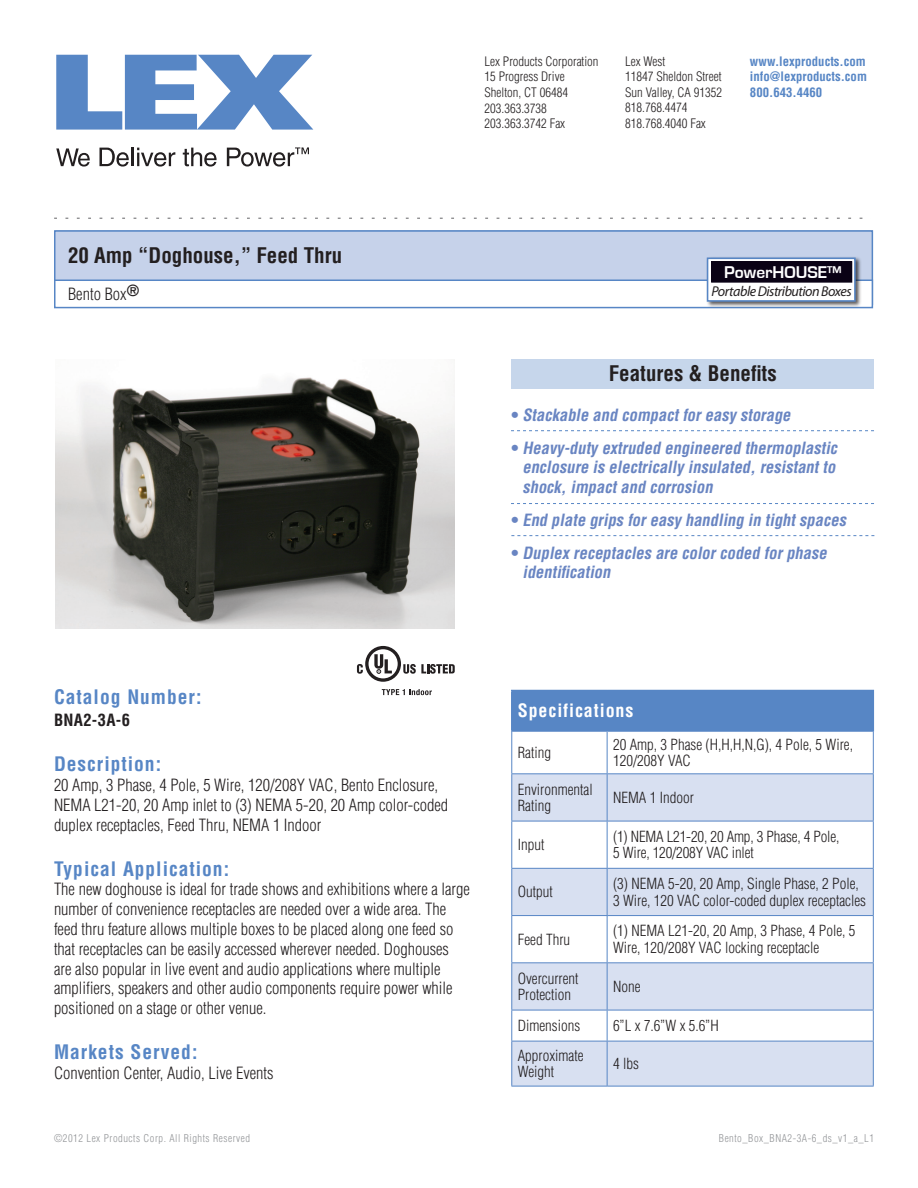
<style>
.page{position:relative;width:918px;height:1188px;background:#fff}
.page>*{position:absolute;margin:0;border:0;box-sizing:border-box;transform-origin:0 0}
.t1{font:700 condensed 21px "Helvetica LT Std";color:#231f20}
.t2{font:700 condensed 19.5px "Helvetica LT Std";letter-spacing:.05em;color:#5786c5}
.t3{font:700 condensed 18px "Helvetica LT Std";letter-spacing:.05em;color:#fff}
.t4{font:700 17.55px "Eurostile";color:#fff}
.t5{font:300 condensed 16.5px/19.8px "Helvetica LT Std";color:#231f20}
.t6{font:italic 700 condensed 16.5px/19.5px "Helvetica LT Std";color:#6985c2;text-align:justify}
.t7{font:700 condensed 16.5px "Helvetica LT Std";letter-spacing:.02em;color:#231f20}
.t8{font:300 condensed 15px/16.5px "Helvetica LT Std";color:#231f20}
.t9{font:italic 14.25px "Myriad Pro";letter-spacing:-.035em;color:#231f20}
.t10{font:300 condensed 12.75px/15.6px "Helvetica LT Std";color:#231f20}
.t11{font:700 condensed 12.75px/15.6px "Helvetica LT Std";color:#5786c5;text-align:justify}
.t12{font:300 condensed 10.5px "Helvetica LT Std";letter-spacing:.05em;color:#939598}
.s1{font-style:normal}
</style>
<div class="page">
<svg style="left:56px;top:148px;width:34px;height:19px"></svg>
<svg style="left:99px;top:148px;width:30px;height:19px"></svg>
<hr style="left:131px;top:148px;width:3px;height:18px;background:#231f20">
<svg style="left:137px;top:148px;width:38px;height:19px"></svg>
<svg style="left:183px;top:148px;width:34px;height:19px"></svg>
<svg style="left:227px;top:147px;width:82px;height:20px"></svg>
<svg style="left:56px;top:55px;width:257px;height:75px"></svg>
<svg style="left:54px;top:218px;width:809px;height:1px"></svg>
<div style="left:54px;top:230px;width:819px;height:75px;background:#c6d2ea;border:2px solid #5786c5"></div>
<div style="left:55px;top:280px;width:817px;height:28px;background:#fff"></div>
<div style="left:54px;top:280px;width:819px;height:28px;border:2px solid #5786c5"></div>
<img style="left:704px;top:257px;width:159px;height:52px">
<div style="left:708px;top:258px;width:147px;height:43px;background:#fff"></div>
<div style="left:707px;top:258px;width:149px;height:44px;border:2px solid #5786c5"></div>
<div style="left:712px;top:262px;width:140px;height:20px;background:#0a0215"></div>
<div style="left:711px;top:261px;width:141px;height:22px;border:1px solid #0a0215"></div>
<div style="left:512px;top:691px;width:361px;height:40px;background:#5786c5"></div>
<svg style="left:512px;top:774px;width:361px;height:312px;fill:#d8e0f1"></svg>
<svg style="left:512px;top:916px;width:361px;height:46px"></svg>
<hr style="left:511px;top:690px;width:96px;height:1px;background:#5786c5">
<hr style="left:511px;top:691px;width:2px;height:39px;background:#5786c5">
<hr style="left:607px;top:690px;width:267px;height:1px;background:#5786c5">
<hr style="left:873px;top:691px;width:1px;height:39px;background:#5786c5">
<hr style="left:511px;top:730px;width:96px;height:2px;background:#5786c5">
<hr style="left:607px;top:730px;width:267px;height:2px;background:#5786c5">
<hr style="left:511px;top:732px;width:1px;height:41px;background:#5786c5">
<hr style="left:607px;top:732px;width:1px;height:41px;background:#5786c5">
<hr style="left:873px;top:732px;width:1px;height:41px;background:#5786c5">
<hr style="left:511px;top:773px;width:96px;height:1px;background:#5786c5">
<hr style="left:511px;top:774px;width:1px;height:47px;background:#5786c5">
<hr style="left:607px;top:773px;width:267px;height:1px;background:#5786c5">
<hr style="left:607px;top:774px;width:1px;height:47px;background:#5786c5">
<hr style="left:873px;top:774px;width:1px;height:47px;background:#5786c5">
<hr style="left:511px;top:821px;width:96px;height:1px;background:#5786c5">
<hr style="left:511px;top:821px;width:1px;height:47px;background:#5786c5">
<hr style="left:607px;top:821px;width:267px;height:1px;background:#5786c5">
<hr style="left:607px;top:821px;width:1px;height:47px;background:#5786c5">
<hr style="left:873px;top:821px;width:1px;height:47px;background:#5786c5">
<hr style="left:511px;top:916px;width:1px;height:46px;background:#5786c5">
<hr style="left:607px;top:916px;width:1px;height:46px;background:#5786c5">
<hr style="left:873px;top:916px;width:1px;height:46px;background:#5786c5">
<hr style="left:511px;top:962px;width:96px;height:1px;background:#5786c5">
<hr style="left:511px;top:963px;width:1px;height:47px;background:#5786c5">
<hr style="left:607px;top:962px;width:267px;height:1px;background:#5786c5">
<hr style="left:607px;top:963px;width:1px;height:47px;background:#5786c5">
<hr style="left:873px;top:963px;width:1px;height:47px;background:#5786c5">
<hr style="left:511px;top:1010px;width:96px;height:1px;background:#5786c5">
<hr style="left:511px;top:1010px;width:1px;height:31px;background:#5786c5">
<hr style="left:607px;top:1010px;width:267px;height:1px;background:#5786c5">
<hr style="left:607px;top:1010px;width:1px;height:31px;background:#5786c5">
<hr style="left:873px;top:1010px;width:1px;height:31px;background:#5786c5">
<hr style="left:511px;top:868px;width:96px;height:1px;background:#5786c5">
<hr style="left:511px;top:869px;width:1px;height:46px;background:#5786c5">
<hr style="left:511px;top:915px;width:96px;height:1px;background:#5786c5">
<hr style="left:607px;top:868px;width:267px;height:1px;background:#5786c5">
<hr style="left:607px;top:869px;width:1px;height:46px;background:#5786c5">
<hr style="left:873px;top:869px;width:1px;height:46px;background:#5786c5">
<hr style="left:607px;top:915px;width:267px;height:1px;background:#5786c5">
<hr style="left:511px;top:1041px;width:96px;height:1px;background:#5786c5">
<hr style="left:511px;top:1041px;width:1px;height:45px;background:#5786c5">
<hr style="left:511px;top:1086px;width:96px;height:1px;background:#5786c5">
<hr style="left:607px;top:1041px;width:267px;height:1px;background:#5786c5">
<hr style="left:607px;top:1041px;width:1px;height:45px;background:#5786c5">
<hr style="left:873px;top:1041px;width:1px;height:45px;background:#5786c5">
<hr style="left:607px;top:1086px;width:267px;height:1px;background:#5786c5">
<div style="left:511px;top:359px;width:363px;height:29px;background:#c6d6eb"></div>
<svg style="left:511px;top:430px;width:363px;height:1px"></svg>
<svg style="left:511px;top:503px;width:363px;height:1px"></svg>
<img style="left:55px;top:360px;width:400px;height:268px">
<svg style="left:511px;top:535px;width:363px;height:1px"></svg>
<svg style="left:357px;top:646px;width:98px;height:36px"></svg>
<svg style="left:382px;top:689px;width:50px;height:6px"></svg>
<p class="t10" style="left:485px;top:53px;width:116px">Lex Products Corporation<br>15 Progress Drive<br>Shelton, CT 06484<br>203.363.3738<br>203.363.3742 Fax</p>
<p class="t10" style="left:625px;top:53px;width:98px">Lex West<br>11847 Sheldon Street<br>Sun Valley, CA 91352<br>818.768.4474<br>818.768.4040 Fax</p>
<p class="t11" style="left:750px;top:53px;width:118px">www.lexproducts.com info@lexproducts.com 800.643.4460</p>
<p class="t1" style="left:68px;top:242px;width:276px">20 Amp “Doghouse,” Feed Thru</p>
<p class="t5" style="left:68px;top:284px;width:73px">Bento Box<sup>®</sup></p>
<p class="t4" style="left:724px;top:263px;width:119px">PowerHOUSE™</p>
<p class="t9" style="left:712px;top:283px;width:142px">Portable Distribution Boxes</p>
<p class="t1" style="left:609px;top:360px;width:169px">Features &amp; Benefits</p>
<p class="t6" style="left:511px;top:405px;width:284px"><span class="s1">•</span> Stackable and compactforeasy storage</p>
<p class="t6" style="left:522px;top:438px;width:320px;text-indent:-11px"><span class="s1">•</span> Heavy-duty extruded engineered thermoplastic enclosure is electrically insulated,resistantto shock,impactand corrosion</p>
<p class="t6" style="left:511px;top:510px;width:340px"><span class="s1">•</span> End plate grips foreasy handling in tightspaces</p>
<p class="t6" style="left:522px;top:543px;width:309px;text-indent:-11px"><span class="s1">•</span> Duplex receptacles are colorcoded forphase identification</p>
<p class="t2" style="left:54px;top:684px;width:149px">Catalog Number:</p>
<p class="t7" style="left:54px;top:710px;width:77px">BNA2-3A-6</p>
<p class="t2" style="left:54px;top:752px;width:109px">Description:</p>
<p class="t5" style="left:54px;top:775px;width:396px">20 Amp, 3 Phase, 4 Pole, 5 Wire, 120/208Y VAC, Bento Enclosure,<br>NEMA L21-20, 20 Amp inlet to (3) NEMA 5-20, 20 Amp color-coded duplex receptacles, Feed Thru, NEMA 1 Indoor</p>
<p class="t2" style="left:54px;top:856px;width:177px">Typical Application:</p>
<p class="t5" style="left:54px;top:879px;width:417px">The new doghouse is ideal for trade shows and exhibitions where a large number of convenience receptacles are needed over a wide area. The feed thru feature allows multiple boxes to be placed along one feed so that receptacles can be easily accessed wherever needed. Doghouses are also popular in live event and audio applications where multiple amplifiers, speakers and other audio components require power while positioned on a stage or other venue.</p>
<p class="t2" style="left:54px;top:1040px;width:145px">Markets Served:</p>
<p class="t5" style="left:54px;top:1063px;width:221px">Convention Center, Audio, Live Events</p>
<p class="t12" style="left:54px;top:1131px;width:198px">©2012 Lex Products Corp. All Rights Reserved</p>
<p class="t3" style="left:518px;top:699px;width:117px">Specifications</p>
<p class="t8" style="left:518px;top:744px;width:35px">Rating</p>
<p class="t8" style="left:613px;top:736px;width:241px">20 Amp, 3 Phase (H,H,H,N,G), 4 Pole, 5 Wire,<br>120/208Y VAC</p>
<p class="t8" style="left:518px;top:781px;width:76px">Environmental<br>Rating</p>
<p class="t8" style="left:613px;top:789px;width:82px">NEMA 1 Indoor</p>
<p class="t8" style="left:518px;top:836px;width:28px">Input</p>
<p class="t8" style="left:613px;top:828px;width:228px">(1) NEMA L21-20, 20 Amp, 3 Phase, 4 Pole,<br>5 Wire, 120/208Y VAC inlet</p>
<p class="t8" style="left:518px;top:884px;width:36px">Output</p>
<p class="t8" style="left:613px;top:875px;width:254px">(3) NEMA 5-20, 20 Amp, Single Phase, 2 Pole,<br>3 Wire, 120 VAC color-coded duplex receptacles</p>
<p class="t8" style="left:518px;top:931px;width:54px">Feed Thru</p>
<p class="t8" style="left:613px;top:923px;width:244px">(1) NEMA L21-20, 20 Amp, 3 Phase, 4 Pole, 5<br>Wire, 120/208Y VAC locking receptacle</p>
<p class="t8" style="left:518px;top:970px;width:62px">Overcurrent<br>Protection</p>
<p class="t8" style="left:613px;top:978px;width:29px">None</p>
<p class="t8" style="left:518px;top:1017px;width:64px">Dimensions</p>
<p class="t8" style="left:613px;top:1017px;width:107px">6”L x 7.6”W x 5.6”H</p>
<p class="t8" style="left:518px;top:1047px;width:67px">Approximate<br>Weight</p>
<p class="t8" style="left:613px;top:1055px;width:27px">4 lbs</p>
<p class="t12" style="left:719px;top:1132px;width:157px">Bento_Box_BNA2-3A-6_ds_v1_a_L1</p>
</div>
